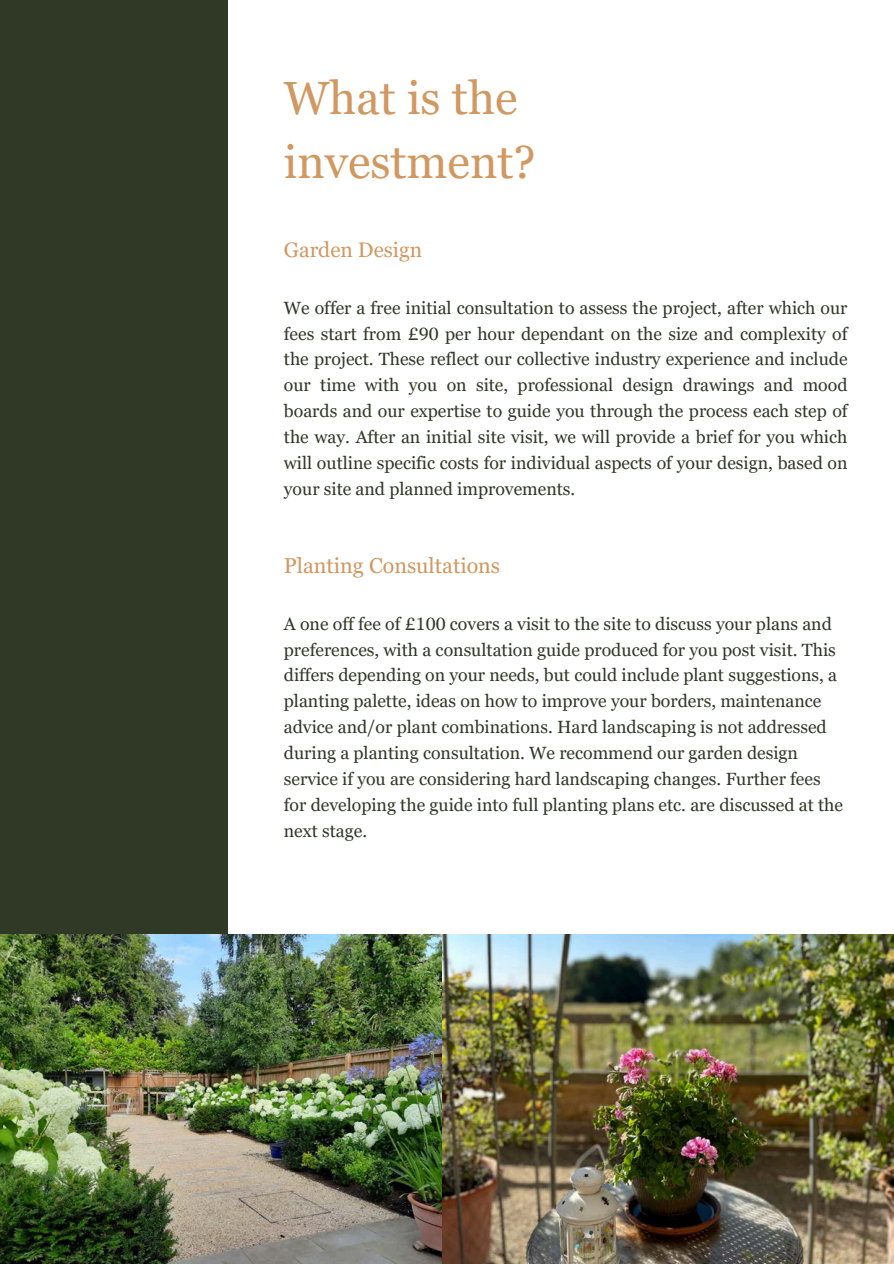
<style>
.page{position:relative;width:894px;height:1264px;background:#fff}
.page>*{position:absolute;margin:0;border:0;box-sizing:border-box;transform-origin:0 0}
.t1{font:46.5px/64.2px "Georgia Pro";color:#d19861}
.t2{font:21.45px "Georgia Pro";color:#d19861}
.t3{font:21px "Georgia Pro";color:#d19861}
.t4{font:17.7px/25.8px "Georgia Pro";color:#303826;text-align:justify}
</style>
<div class="page">
<div style="left:0;top:0;width:893px;height:1263px;background:#303826"></div>
<div style="left:229px;top:0;width:664px;height:1263px;background:#fff"></div>
<img style="left:0;top:934px;width:893px;height:329px">
<h1 class="t1" style="left:284px;top:66px;width:253px">What is the investment?</h1>
<h2 class="t3" style="left:284px;top:238px;width:140px">Garden Design</h2>
<p class="t4" style="left:284px;top:294px;width:565px">We offer a free initial consultation to assess the project, after which our fees start from £90 per hour dependant on the size and complexity of the project. These reflect our collective industry experience and include our time with you on site, professional design drawings and mood boards and our expertise to guide you through the process each step of the way. After an initial site visit, we will provide a brief for you which will outline specific costs for individual aspects of your design, based on your site and planned improvements.</p>
<h2 class="t2" style="left:284px;top:553px;width:218px">Planting Consultations</h2>
<p class="t4" style="left:284px;top:610px;width:560px;text-align:left">A one off fee of £100 covers a visit to the site to discuss your plans and preferences, with a consultation guide produced for you post visit. This differs depending on your needs, but could include plant suggestions, a planting palette, ideas on how to improve your borders, maintenance advice and/or plant combinations. Hard landscaping is not addressed during a planting consultation. We recommend our garden design service if you are considering hard landscaping changes. Further fees for developing the guide into full planting plans etc. are discussed at the next stage.</p>
</div>
